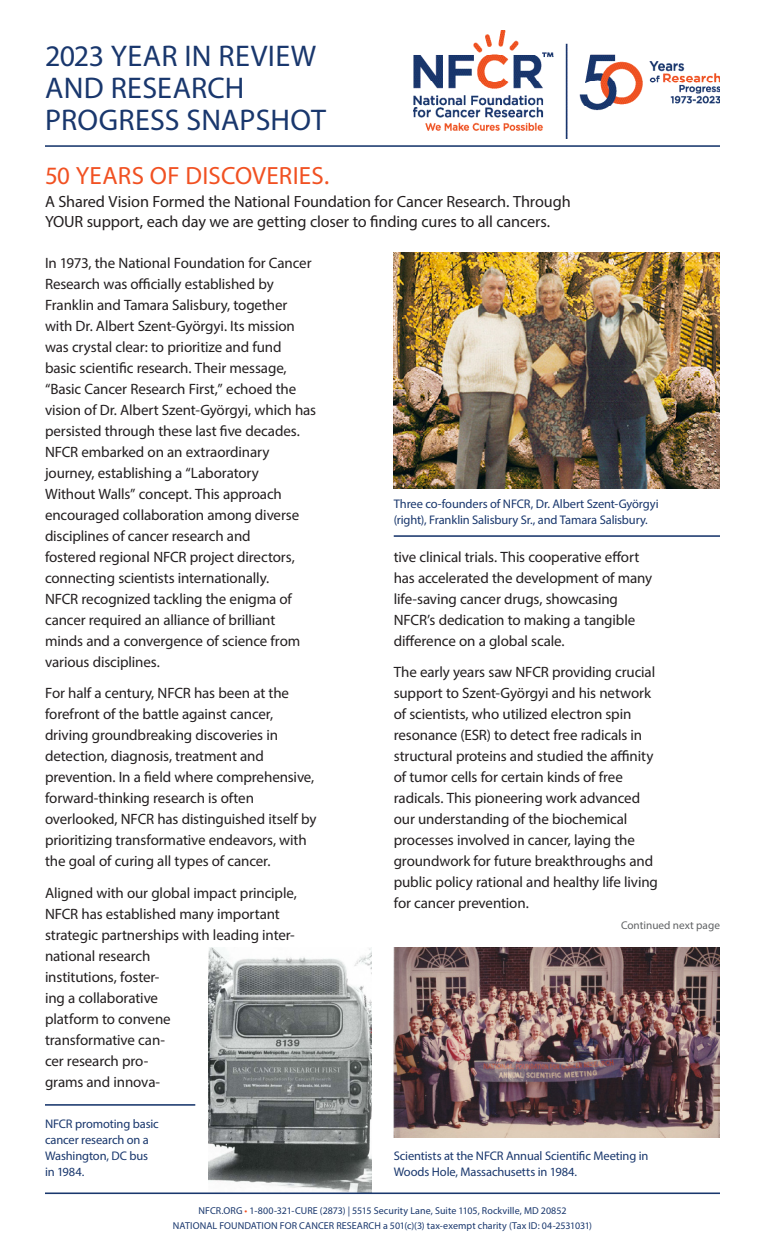
<style>
.page{position:relative;width:765px;height:1260px;background:#fff}
.page>*{position:absolute;margin:0;border:0;box-sizing:border-box;transform-origin:0 0}
.t1{font:30px/31.9px "Myriad Pro";letter-spacing:.01em;color:#19376d}
.Subhead{font:25px "Myriad Pro";letter-spacing:.01em;color:#f15122}
.Intro{font:16.25px/20px "Myriad Pro";letter-spacing:-.01em;color:#231f20}
.Body_Copy{font:15px/21px "Myriad Pro";letter-spacing:-.01em;color:#231f20}
.Captions{font:12.5px/16px "Myriad Pro";letter-spacing:-.01em;color:#19376d}
.continued_next_page{font:11.25px "Myriad Pro";color:#606264}
.t2{font:10px/15px "Myriad Pro";letter-spacing:.005em;color:#19376d;text-align:center}
.s1{color:#f15122}
</style>
<div class="page">
<img style="left:394px;top:252px;width:326px;height:236px">
<img style="left:413px;top:30px;width:307px;height:109px">
<hr style="left:45px;top:145px;width:675px;height:2px;background:#19376d">
<hr style="left:394px;top:535px;width:326px;height:2px;background:#19376d">
<img style="left:208px;top:948px;width:163px;height:244px">
<hr style="left:45px;top:1104px;width:150px;height:2px;background:#19376d">
<img style="left:394px;top:948px;width:326px;height:189px">
<hr style="left:45px;top:1192px;width:675px;height:2px;background:#19376d">
<p class="t1" style="left:45px;top:40px;width:282px">2023 YEAR IN REVIEW<br>AND RESEARCH<br>PROGRESS SNAPSHOT</p>
<p class="Subhead" style="left:45px;top:160px;width:286px">50 YEARS OF DISCOVERIES.</p>
<p class="Intro" style="left:45px;top:192px;width:527px">A Shared Vision Formed the National Foundation for Cancer Research. Through<br>YOUR support, each day we are getting closer to finding cures to all cancers.</p>
<p class="Body_Copy" style="left:45px;top:252px;width:273px">In 1973, the National Foundation for Cancer Research was officially established by Franklin and Tamara Salisbury, together with Dr. Albert Szent-Györgyi. Its mission was crystal clear: to prioritize and fund basic scientific research. Their message, “Basic Cancer Research First,” echoed the vision of Dr. Albert Szent-Györgyi, which has persisted through these last five decades.<br>NFCR embarked on an extraordinary journey, establishing a “Laboratory<br>Without Walls” concept. This approach encouraged collaboration among diverse disciplines of cancer research and<br>fostered regional NFCR project directors, connecting scientists internationally.<br>NFCR recognized tackling the enigma of cancer required an alliance of brilliant minds and a convergence of science from various disciplines.</p>
<p class="Body_Copy" style="left:45px;top:682px;width:273px">For half a century, NFCR has been at the forefront of the battle against cancer, driving groundbreaking discoveries in detection, diagnosis, treatment and prevention. In a field where comprehensive, forward-thinking research is often overlooked, NFCR has distinguished itself by prioritizing transformative endeavors, with the goal of curing all types of cancer.</p>
<p class="Body_Copy" style="left:45px;top:882px;width:253px">Aligned with our global impact principle,<br>NFCR has established many important strategic partnerships with leading inter&shy;national research<br>institutions, foster-<br>ing a collaborative<br>platform to convene<br>transformative can-<br>cer research pro-<br>grams and innova-</p>
<p class="Captions" style="left:45px;top:1116px;width:115px">NFCR promoting basic cancer research on a<br>Washington, DC bus in 1984.</p>
<p class="Captions" style="left:394px;top:496px;width:266px">Three co-founders of NFCR, Dr. Albert Szent-Györgyi (right), Franklin Salisbury Sr., and Tamara Salisbury.</p>
<p class="Body_Copy" style="left:394px;top:546px;width:260px">tive clinical trials. This cooperative effort has accelerated the development of many life-saving cancer drugs, showcasing NFCR’s dedication to making a tangible difference on a global scale.</p>
<p class="Body_Copy" style="left:394px;top:661px;width:266px">The early years saw NFCR providing crucial support to Szent-Györgyi and his network of scientists, who utilized electron spin resonance (ESR) to detect free radicals in structural proteins and studied the affinity of tumor cells for certain kinds of free radicals. This pioneering work advanced our understanding of the biochemical processes involved in cancer, laying the groundwork for future breakthroughs and public policy rational and healthy life living for cancer prevention.</p>
<p class="continued_next_page" style="left:621px;top:919px;width:100px">Continued next page</p>
<p class="Captions" style="left:394px;top:1147px;width:256px">Scientists at the NFCR Annual Scientific Meeting in<br>Woods Hole, Massachusetts in 1984.</p>
<p class="t2" style="left:173px;top:1203px;width:421px">NFCR.ORG <span class="s1">•</span> 1-800-321-CURE (2873) | 5515 Security Lane, Suite 1105, Rockville, MD 20852<br>NATIONAL FOUNDATION FOR CANCER RESEARCH a 501(c)(3) tax-exempt charity (Tax ID: 04-2531031)</p>
</div>
